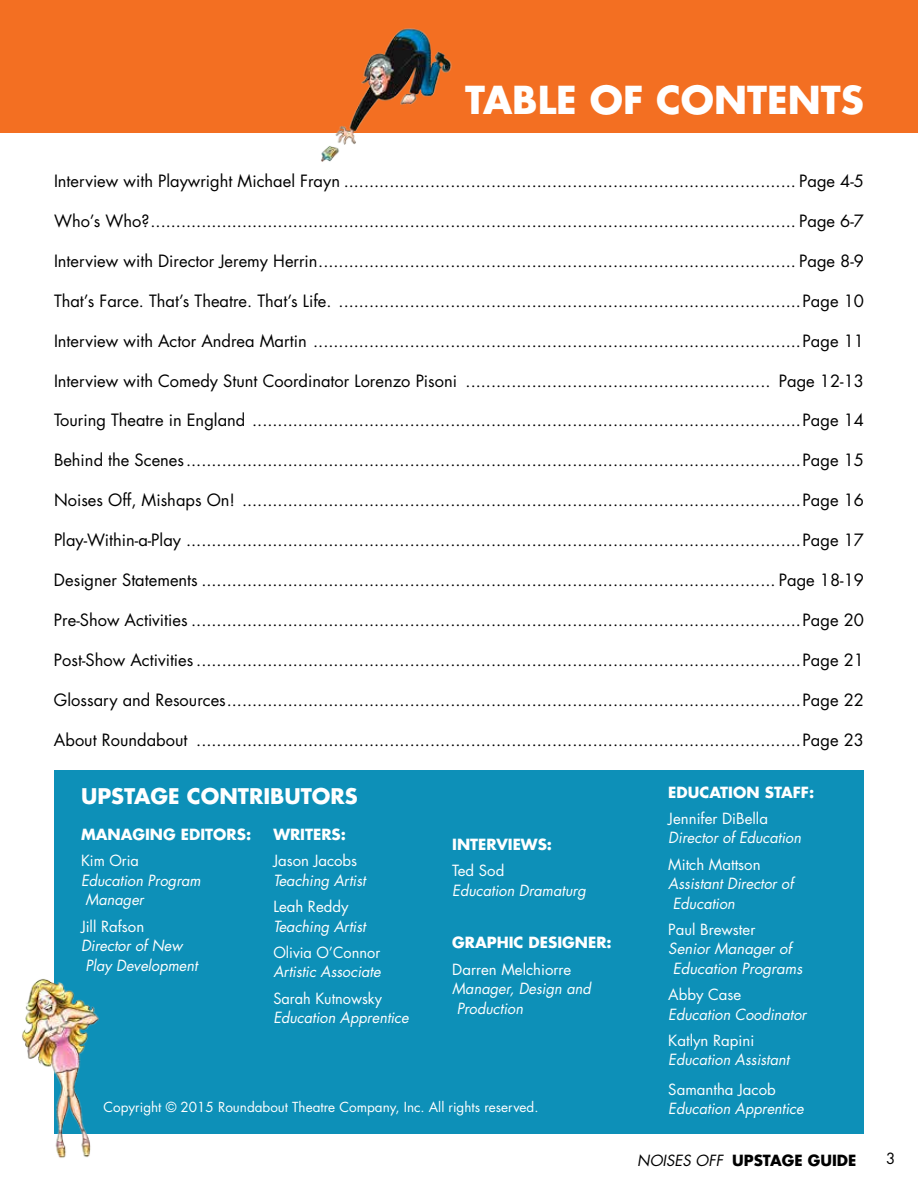
<style>
.page{position:relative;width:918px;height:1188px;background:#fff}
.page>*{position:absolute;margin:0;border:0;box-sizing:border-box;transform-origin:0 0}
.t1{font:700 37.5px "Futura Std";color:#fff}
.t2{font:700 21px "Futura Std";color:#fff}
.t3{font:16.5px "Futura Std";color:#000}
.t4{font:italic 15px/19.5px "Futura Std";color:#fff}
.t5{font:15px "Futura Std";color:#fff}
.t6{font:700 15px "Futura Std";color:#fff}
.t7{font:700 15px "Futura Std";color:#000}
.t8{font:15px "Futura Std";color:#000}
.t9{font:13.5px "Futura Std";color:#fff}
.s1{font-weight:400;font-style:italic}
</style>
<div class="page">
<div style="left:0;top:0;width:918px;height:133px;background:#f36f22"></div>
<div style="left:54px;top:770px;width:810px;height:364px;background:#0d90b8"></div>
<img style="left:321px;top:28px;width:131px;height:134px">
<img style="left:22px;top:979px;width:77px;height:179px">
<h1 class="t1" style="left:465px;top:75px;width:400px">TABLE OF CONTENTS</h1>
<p class="t3" style="left:54px;top:170px;width:812px">Interview with Playwright Michael Frayn ......................................................................................... Page 4-5</p>
<p class="t3" style="left:54px;top:210px;width:812px">Who’s Who?............................................................................................................................... Page 6-7</p>
<p class="t3" style="left:54px;top:250px;width:812px">Interview with Director Jeremy Herrin.............................................................................................. Page 8-9</p>
<p class="t3" style="left:54px;top:290px;width:812px">That’s Farce. That’s Theatre. That’s Life. ...........................................................................................Page 10</p>
<p class="t3" style="left:54px;top:330px;width:812px">Interview with Actor Andrea Martin ................................................................................................Page 11</p>
<p class="t3" style="left:54px;top:370px;width:812px">Interview with Comedy Stunt Coordinator Lorenzo Pisoni ............................................................ Page 12-13</p>
<p class="t3" style="left:54px;top:410px;width:812px">Touring Theatre in England ............................................................................................................Page 14</p>
<p class="t3" style="left:54px;top:450px;width:812px">Behind the Scenes.........................................................................................................................Page 15</p>
<p class="t3" style="left:54px;top:490px;width:812px">Noises Off, Mishaps On! ..............................................................................................................Page 16</p>
<p class="t3" style="left:54px;top:530px;width:812px">Play-Within-a-Play .........................................................................................................................Page 17</p>
<p class="t3" style="left:54px;top:570px;width:812px">Designer Statements ................................................................................................................. Page 18-19</p>
<p class="t3" style="left:54px;top:610px;width:812px">Pre-Show Activities ........................................................................................................................Page 20</p>
<p class="t3" style="left:54px;top:650px;width:812px">Post-Show Activities .......................................................................................................................Page 21</p>
<p class="t3" style="left:54px;top:690px;width:812px">Glossary and Resources.................................................................................................................Page 22</p>
<p class="t3" style="left:54px;top:730px;width:812px">About Roundabout .......................................................................................................................Page 23</p>
<p class="t2" style="left:81px;top:782px;width:278px">UPSTAGE CONTRIBUTORS</p>
<p class="t6" style="left:81px;top:824px;width:172px">MANAGING EDITORS:</p>
<p class="t5" style="left:81px;top:851px;width:59px">Kim Oria</p>
<p class="t4" style="left:81px;top:871px;width:121px">Education Program<br>Manager</p>
<p class="t5" style="left:81px;top:917px;width:65px">Jill Rafson</p>
<p class="t4" style="left:81px;top:936px;width:118px">Director of New<br>Play Development</p>
<p class="t6" style="left:273px;top:824px;width:74px">WRITERS:</p>
<p class="t5" style="left:273px;top:851px;width:85px">Jason Jacobs</p>
<p class="t4" style="left:273px;top:871px;width:94px">Teaching Artist</p>
<p class="t5" style="left:273px;top:897px;width:77px">Leah Reddy</p>
<p class="t4" style="left:273px;top:917px;width:94px">Teaching Artist</p>
<p class="t5" style="left:273px;top:943px;width:108px">Olivia O’Connor</p>
<p class="t4" style="left:273px;top:962px;width:109px">Artistic Associate</p>
<p class="t5" style="left:273px;top:989px;width:110px">Sarah Kutnowsky</p>
<p class="t4" style="left:273px;top:1008px;width:137px">Education Apprentice</p>
<p class="t6" style="left:452px;top:834px;width:101px">INTERVIEWS:</p>
<p class="t5" style="left:452px;top:861px;width:54px">Ted Sod</p>
<p class="t4" style="left:452px;top:881px;width:135px">Education Dramaturg</p>
<p class="t6" style="left:452px;top:933px;width:161px">GRAPHIC DESIGNER:</p>
<p class="t5" style="left:452px;top:959px;width:121px">Darren Melchiorre</p>
<p class="t4" style="left:452px;top:979px;width:140px">Manager, Design and<br>Production</p>
<p class="t9" style="left:104px;top:1098px;width:437px">Copyright © 2015 Roundabout Theatre Company, Inc. All rights reserved.</p>
<p class="t6" style="left:668px;top:782px;width:147px">EDUCATION STAFF:</p>
<p class="t5" style="left:668px;top:809px;width:101px">Jennifer DiBella</p>
<p class="t4" style="left:668px;top:828px;width:134px">Director of Education</p>
<p class="t5" style="left:668px;top:854px;width:94px">Mitch Mattson</p>
<p class="t4" style="left:668px;top:874px;width:127px">Assistant Director of<br>Education</p>
<p class="t5" style="left:668px;top:920px;width:89px">Paul Brewster</p>
<p class="t4" style="left:673px;top:939px;width:131px;text-indent:-5px">Senior Manager of<br>Education Programs</p>
<p class="t5" style="left:668px;top:985px;width:75px">Abby Case</p>
<p class="t4" style="left:668px;top:1004px;width:140px">Education Coodinator</p>
<p class="t5" style="left:668px;top:1031px;width:88px">Katlyn Rapini</p>
<p class="t4" style="left:668px;top:1050px;width:123px">Education Assistant</p>
<p class="t5" style="left:668px;top:1079px;width:109px">Samantha Jacob</p>
<p class="t4" style="left:668px;top:1099px;width:137px">Education Apprentice</p>
<p class="t7" style="left:637px;top:1150px;width:221px"><span class="s1">NOISES OFF</span> UPSTAGE GUIDE</p>
<p class="t8" style="left:886px;top:1149px;width:11px">3</p>
</div>
